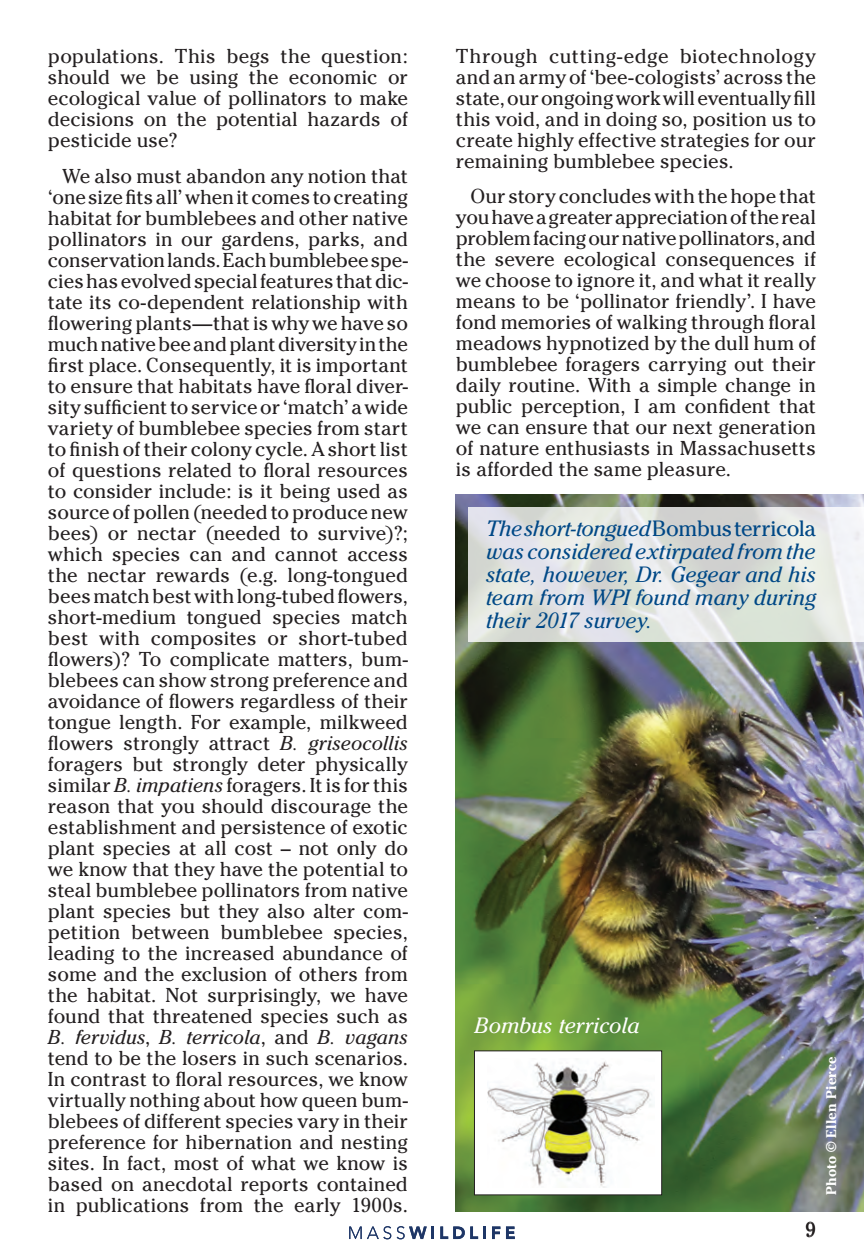
<style>
.page{position:relative;width:864px;height:1260px;background:#fff}
.page>*{position:absolute;margin:0;border:0;box-sizing:border-box;transform-origin:0 0}
.t1{font:italic 22px/23px "Cheltenham";color:#004886;text-align:justify}
.t2{font:italic 22px "Cheltenham";letter-spacing:-.005em;color:#fff}
.t3{font:20px/21px "Cheltenham";color:#231f20;text-align:justify}
.t4{font:700 14px "Cheltenham";letter-spacing:.01em;color:#fff}
.s1{font-style:italic}
.s2{font-style:normal}
</style>
<div class="page">
<svg style="left:349px;top:1226px;width:42px;height:13px"></svg>
<svg style="left:397px;top:1226px;width:37px;height:13px"></svg>
<svg style="left:440px;top:1226px;width:46px;height:13px"></svg>
<svg style="left:492px;top:1226px;width:8px;height:13px"></svg>
<svg style="left:506px;top:1226px;width:9px;height:13px"></svg>
<img style="left:456px;top:494px;width:408px;height:718px">
<svg style="left:468px;top:507px;width:396px;height:135px;background:#e0e2e0"></svg>
<div style="left:474px;top:1051px;width:188px;height:144px;background:#fff"></div>
<div style="left:474px;top:1051px;width:188px;height:144px;border:1px solid #231f20"></div>
<img style="left:488px;top:1061px;width:164px;height:127px">
<p class="t3" style="left:48px;top:46px;width:362px">populations. This begs the question: should we be using the economic or ecological value of pollinators to make decisions on the potential hazards of pesticide use?</p>
<p class="t3" style="left:48px;top:165px;width:362px;text-indent:14px">We also must abandon any notion that ‘one size fits all’ when it comes to creating habitat for bumblebees and other native pollinators in our gardens, parks, and conservation lands. Each bumblebee spe&shy;cies has evolved special features that dic&shy;tate its co-dependent relationship with flowering plants—that is why we have so much native bee and plant diversity in the first place. Consequently, it is important to ensure that habitats have floral diver&shy;sity sufficient to service or ‘match’ a wide variety of bumblebee species from start to finish of their colony cycle. A short list of questions related to floral resources to consider include: is it being used as source of pollen (needed to produce new bees) or nectar (needed to survive)?; which species can and cannot access the nectar rewards (e.g. long-tongued bees match best with long-tubed flowers, short-medium tongued species match best with composites or short-tubed flowers)? To complicate matters, bum&shy;blebees can show strong preference and avoidance of flowers regardless of their tongue length. For example, milkweed flowers strongly attract <span class="s1">B. griseocollis </span>foragers but strongly deter physically similar <span class="s1">B. impatiens</span> foragers. It is for this reason that you should discourage the establishment and persistence of exotic plant species at all cost – not only do we know that they have the potential to steal bumblebee pollinators from native plant species but they also alter com&shy;petition between bumblebee species, leading to the increased abundance of some and the exclusion of others from the habitat. Not surprisingly, we have found that threatened species such as <span class="s1">B. fervidus</span>, <span class="s1">B. terricola</span>, and <span class="s1">B. vagans </span>tend to be the losers in such scenarios.<br>In contrast to floral resources, we know virtually nothing about how queen bum&shy;blebees of different species vary in their preference for hibernation and nesting sites. In fact, most of what we know is based on anecdotal reports contained in publications from the early 1900s.</p>
<p class="t3" style="left:456px;top:46px;width:362px">Through cutting-edge biotechnology and an army of ‘bee-cologists’ across the state, our ongoing work will eventually fill this void, and in doing so, position us to create highly effective strategies for our remaining bumblebee species.</p>
<p class="t3" style="left:456px;top:186px;width:362px;text-indent:14px">Our story concludes with the hope that you have a greater appreciation of the real problem facing our native pollinators, and the severe ecological consequences if we choose to ignore it, and what it really means to be ‘pollinator friendly’. I have fond memories of walking through floral meadows hypnotized by the dull hum of bumblebee foragers carrying out their daily routine. With a simple change in public perception, I am confident that we can ensure that our next generation of nature enthusiasts in Massachusetts is afforded the same pleasure.</p>
<p class="t1" style="left:486px;top:517px;width:332px">The short-tongued <span class="s2">Bombus terricola </span>was considered extirpated from the state, however, Dr. Gegear and his team from WPI found many during their 2017 survey.</p>
<p class="t2" style="left:475px;top:1012px;width:167px">Bombus terricola</p>
<p class="t4" style="left:823px;top:1195px;width:140px;rotate:-90deg">Photo © Ellen Pierce</p>
<p class="t3" style="left:806px;top:1219px;width:12px">9</p>
</div>
